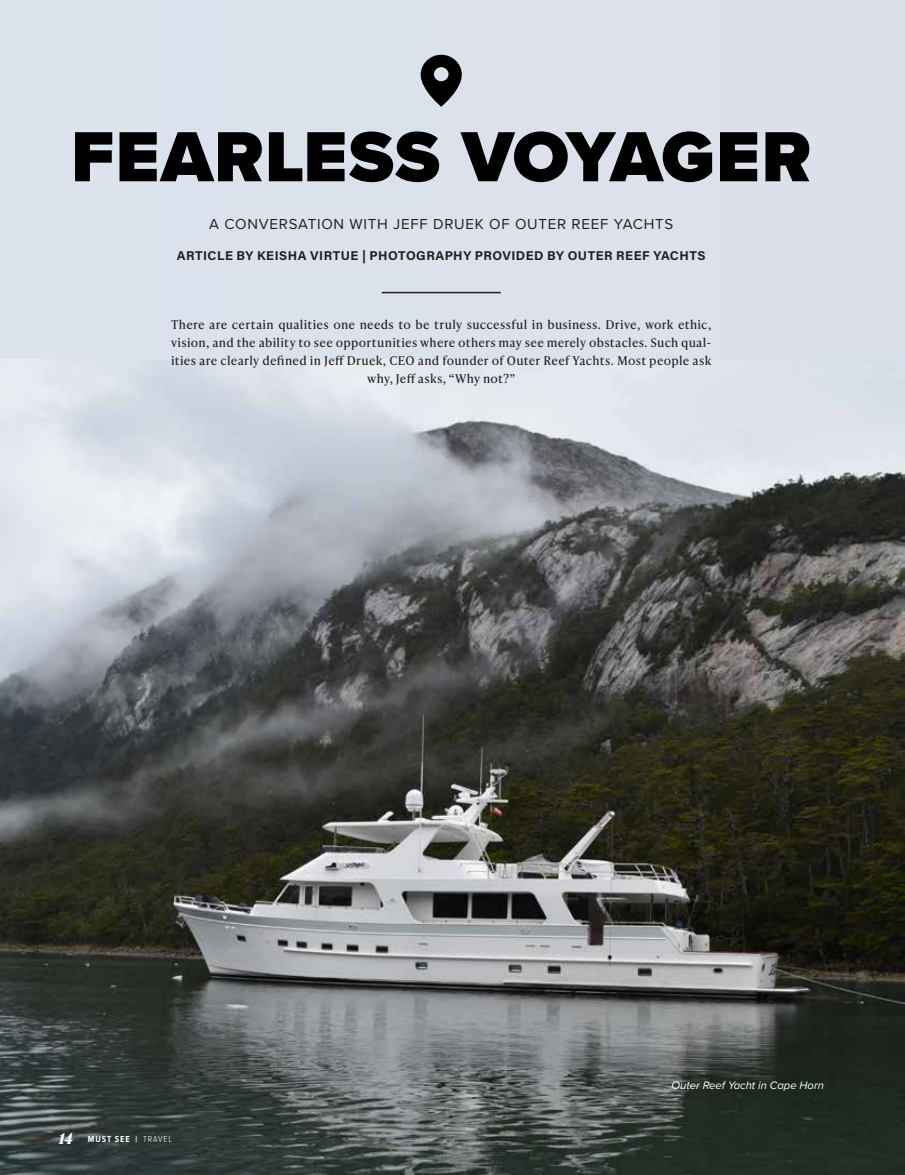
<style>
.page{position:relative;width:905px;height:1175px;background:#fff}
.page>*{position:absolute;margin:0;border:0;box-sizing:border-box;transform-origin:0 0}
.t1{font:900 73.5px "Proxima Nova";letter-spacing:.01em;color:#000}
.t2{font:15px "Proxima Nova";letter-spacing:.05em;color:#231f20}
.t3{font:italic 700 15px "Ivy Presto Text";color:#fff}
.t4{font:700 12.75px "Acumin Pro";letter-spacing:.035em;color:#231f20}
.t5{font:12px/18px "Ivy Presto Text";letter-spacing:.02em;color:#231f20;text-align:center}
.t6{font:italic 11.25px "Proxima Nova";color:#fff}
.t7{font:700 9px "Proxima Nova Cond";letter-spacing:.1em;color:#fff}
.s1{font-weight:300}
</style>
<div class="page">
<img style="left:0;top:359px;width:904px;height:815px">
<div style="left:0;top:0;width:904px;height:359px;background:#dce1ec"></div>
<hr style="left:381px;top:292px;width:120px;height:1px;background:#231f20">
<svg style="left:420px;top:55px;width:42px;height:52px"></svg>
<h1 class="t1" style="left:71px;top:102px;width:741px">FEARLESS VOYAGER</h1>
<p class="t2" style="left:209px;top:213px;width:465px">A CONVERSATION WITH JEFF DRUEK OF OUTER REEF YACHTS</p>
<p class="t4" style="left:177px;top:246px;width:530px">ARTICLE BY KEISHA VIRTUE | PHOTOGRAPHY PROVIDED BY OUTER REEF YACHTS</p>
<p class="t5" style="left:171px;top:315px;width:542px">There are certain qualities one needs to be truly successful in business. Drive, work ethic, vision, and the ability to see opportunities where others may see merely obstacles. Such qual&shy;ities are clearly defined in Jeff Druek, CEO and founder of Outer Reef Yachts. Most people ask why, Jeff asks, “Why not?”</p>
<p class="t3" style="left:58px;top:1127px;width:16px">14</p>
<p class="t7" style="left:88px;top:1132px;width:86px">MUST SEE | <span class="s1">TRAVEL</span></p>
<p class="t6" style="left:671px;top:1076px;width:154px">Outer Reef Yacht in Cape Horn</p>
</div>
